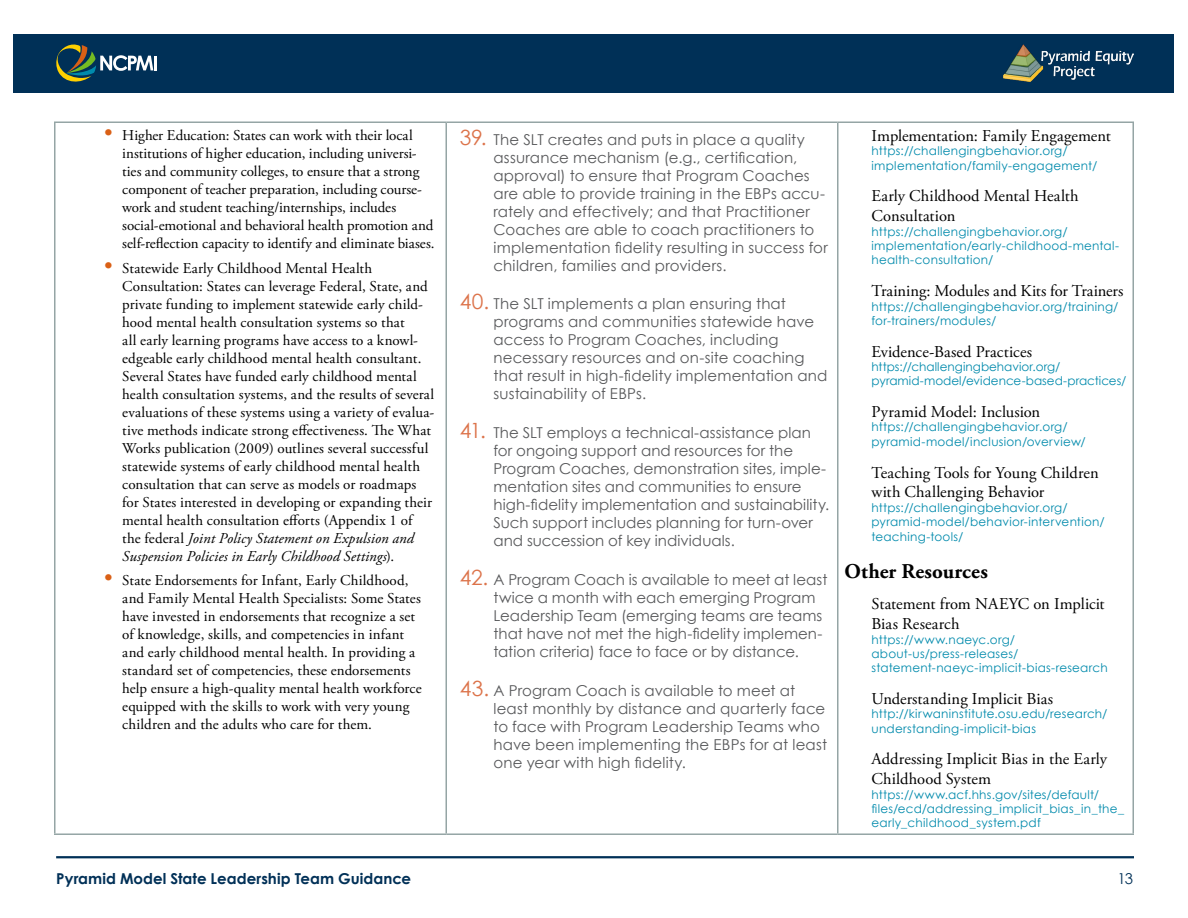
<style>
.page{position:relative;width:1188px;height:918px;background:#fff}
.page>*{position:absolute;margin:0;border:0;box-sizing:border-box;transform-origin:0 0}
.Heading_3{font:700 21px "Adobe Garamond Pro";letter-spacing:.005em;color:#000}
.Resource_item{font:16.5px/19.8px "Adobe Garamond Pro";letter-spacing:.005em;color:#000}
.Bullet_List_2{font:15px/18px "Adobe Garamond Pro";letter-spacing:.005em;color:#000}
.BoQ_Item{font:15px/18px "Century Gothic";letter-spacing:.005em;color:#58595b}
.t1{font:700 15px "Century Gothic";color:#003057}
.t2{font:15px "Century Gothic";color:#003057}
.Resource_item-2{font:12px/14.4px "Century Gothic";letter-spacing:.02em;color:#008aac}
.Resource_item-3{font:12px/14.4px "Century Gothic";color:#008aac}
.s1{font-family:"Century Gothic";font-size:21px;color:#da6016}
.s2{font-style:italic}
.s3{font-size:21px;color:#dc734a}
</style>
<div class="page">
<hr style="left:56px;top:856px;width:1078px;height:2px;background:#003057">
<div style="left:14px;top:34px;width:1160px;height:58px;background:#003057"></div>
<hr style="left:154px;top:56px;width:3px;height:14px;background:#fff">
<svg style="left:56px;top:44px;width:97px;height:38px"></svg>
<img style="left:1004px;top:44px;width:130px;height:38px">
<hr style="left:54px;top:122px;width:392px;height:1px;background:#95a5a5">
<hr style="left:54px;top:123px;width:2px;height:710px;background:#95a5a5">
<hr style="left:446px;top:122px;width:392px;height:1px;background:#95a5a5">
<hr style="left:446px;top:123px;width:1px;height:710px;background:#95a5a5">
<hr style="left:838px;top:122px;width:296px;height:1px;background:#95a5a5">
<hr style="left:837px;top:123px;width:1px;height:710px;background:#95a5a5">
<hr style="left:1132px;top:123px;width:2px;height:710px;background:#95a5a5">
<hr style="left:54px;top:833px;width:392px;height:2px;background:#95a5a5">
<hr style="left:446px;top:833px;width:392px;height:2px;background:#95a5a5">
<hr style="left:838px;top:833px;width:296px;height:2px;background:#95a5a5">
<p class="Bullet_List_2" style="left:122px;top:127px;width:314px;text-indent:-20px"><span class="s1">•</span> Higher Education: States can work with their local institutions of higher education, including universi&shy;ties and community colleges, to ensure that a strong component of teacher preparation, including course&shy;work and student teaching/internships, includes social-emotional and behavioral health promotion and self-reflection capacity to identify and eliminate biases.</p>
<p class="Bullet_List_2" style="left:122px;top:259px;width:314px;text-indent:-20px"><span class="s1">•</span> Statewide Early Childhood Mental Health Consultation: States can leverage Federal, State, and private funding to implement statewide early child&shy;hood mental health consultation systems so that<br>all early learning programs have access to a knowl&shy;edgeable early childhood mental health consultant.<br>Several States have funded early childhood mental health consultation systems, and the results of several evaluations of these systems using a variety of evalua&shy;tive methods indicate strong effectiveness. The What Works publication (2009) outlines several successful statewide systems of early childhood mental health consultation that can serve as models or roadmaps for States interested in developing or expanding their mental health consultation efforts (Appendix 1 of the federal <span class="s2">Joint Policy Statement on Expulsion and Suspension Policies in Early Childhood Settings</span>).</p>
<p class="Bullet_List_2" style="left:122px;top:572px;width:301px;text-indent:-20px"><span class="s1">•</span> State Endorsements for Infant, Early Childhood, and Family Mental Health Specialists: Some States have invested in endorsements that recognize a set of knowledge, skills, and competencies in infant and early childhood mental health. In providing a standard set of competencies, these endorsements help ensure a high-quality mental health workforce equipped with the skills to work with very young children and the adults who care for them.</p>
<p class="BoQ_Item" style="left:494px;top:130px;width:336px;text-indent:-34px"><span class="s3">39.</span> The SLT creates and puts in place a quality assurance mechanism (e.g., certification, approval) to ensure that Program Coaches are able to provide training in the EBPs accu&shy;rately and effectively; and that Practitioner Coaches are able to coach practitioners to implementation fidelity resulting in success for children, families and providers.</p>
<p class="BoQ_Item" style="left:494px;top:295px;width:336px;text-indent:-34px"><span class="s3">40.</span> The SLT implements a plan ensuring that programs and communities statewide have access to Program Coaches, including necessary resources and on-site coaching that result in high-fidelity implementation and sustainability of EBPs.</p>
<p class="BoQ_Item" style="left:494px;top:424px;width:337px;text-indent:-34px"><span class="s3">41.</span> The SLT employs a technical-assistance plan for ongoing support and resources for the Program Coaches, demonstration sites, imple&shy;mentation sites and communities to ensure high-fidelity implementation and sustainability.<br>Such support includes planning for turn-over and succession of key individuals.</p>
<p class="BoQ_Item" style="left:494px;top:570px;width:335px;text-indent:-34px"><span class="s3">42.</span> A Program Coach is available to meet at least twice a month with each emerging Program Leadership Team (emerging teams are teams that have not met the high-fidelity implemen&shy;tation criteria) face to face or by distance.</p>
<p class="BoQ_Item" style="left:494px;top:681px;width:335px;text-indent:-34px"><span class="s3">43.</span> A Program Coach is available to meet at least monthly by distance and quarterly face to face with Program Leadership Teams who have been implementing the EBPs for at least one year with high fidelity.</p>
<p class="Resource_item" style="left:872px;top:126px;width:241px">Implementation: Family Engagement</p>
<p class="Resource_item-2" style="left:872px;top:144px;width:227px">https://challengingbehavior.org/ implementation/family-engagement/</p>
<p class="Resource_item" style="left:872px;top:187px;width:209px">Early Childhood Mental Health<br>Consultation</p>
<p class="Resource_item-2" style="left:872px;top:224px;width:249px">https://challengingbehavior.org/ implementation/early-childhood-mental&shy;health-consultation/</p>
<p class="Resource_item" style="left:872px;top:282px;width:253px">Training: Modules and Kits for Trainers</p>
<p class="Resource_item-2" style="left:872px;top:299px;width:249px">https://challengingbehavior.org/training/ for-trainers/modules/</p>
<p class="Resource_item" style="left:872px;top:342px;width:162px">Evidence-Based Practices</p>
<p class="Resource_item-3" style="left:872px;top:359px;width:256px">https://challengingbehavior.org/ pyramid-model/evidence-based-practices/</p>
<p class="Resource_item" style="left:872px;top:403px;width:170px">Pyramid Model: Inclusion</p>
<p class="Resource_item-2" style="left:872px;top:420px;width:216px">https://challengingbehavior.org/ pyramid-model/inclusion/overview/</p>
<p class="Resource_item" style="left:872px;top:463px;width:229px">Teaching Tools for Young Children with Challenging Behavior</p>
<p class="Resource_item-2" style="left:872px;top:500px;width:235px">https://challengingbehavior.org/ pyramid-model/behavior-intervention/ teaching-tools/</p>
<h3 class="Heading_3" style="left:844px;top:559px;width:145px">Other Resources</h3>
<p class="Resource_item" style="left:872px;top:595px;width:235px">Statement from NAEYC on Implicit<br>Bias Research</p>
<p class="Resource_item-2" style="left:872px;top:632px;width:238px">https://www.naeyc.org/ about-us/press-releases/ statement-naeyc-implicit-bias-research</p>
<p class="Resource_item" style="left:872px;top:689px;width:183px">Understanding Implicit Bias</p>
<p class="Resource_item-2" style="left:872px;top:707px;width:237px">http://kirwaninstitute.osu.edu/research/ understanding-implicit-bias</p>
<p class="Resource_item" style="left:872px;top:750px;width:237px">Addressing Implicit Bias in the Early<br>Childhood System</p>
<p class="Resource_item-2" style="left:872px;top:787px;width:254px">https://www.acf.hhs.gov/sites/default/ files/ecd/addressing_implicit_bias_in_the_ early_childhood_system.pdf</p>
<p class="t1" style="left:56px;top:867px;width:357px">Pyramid Model State Leadership Team Guidance</p>
<p class="t2" style="left:1117px;top:868px;width:17px">13</p>
</div>
